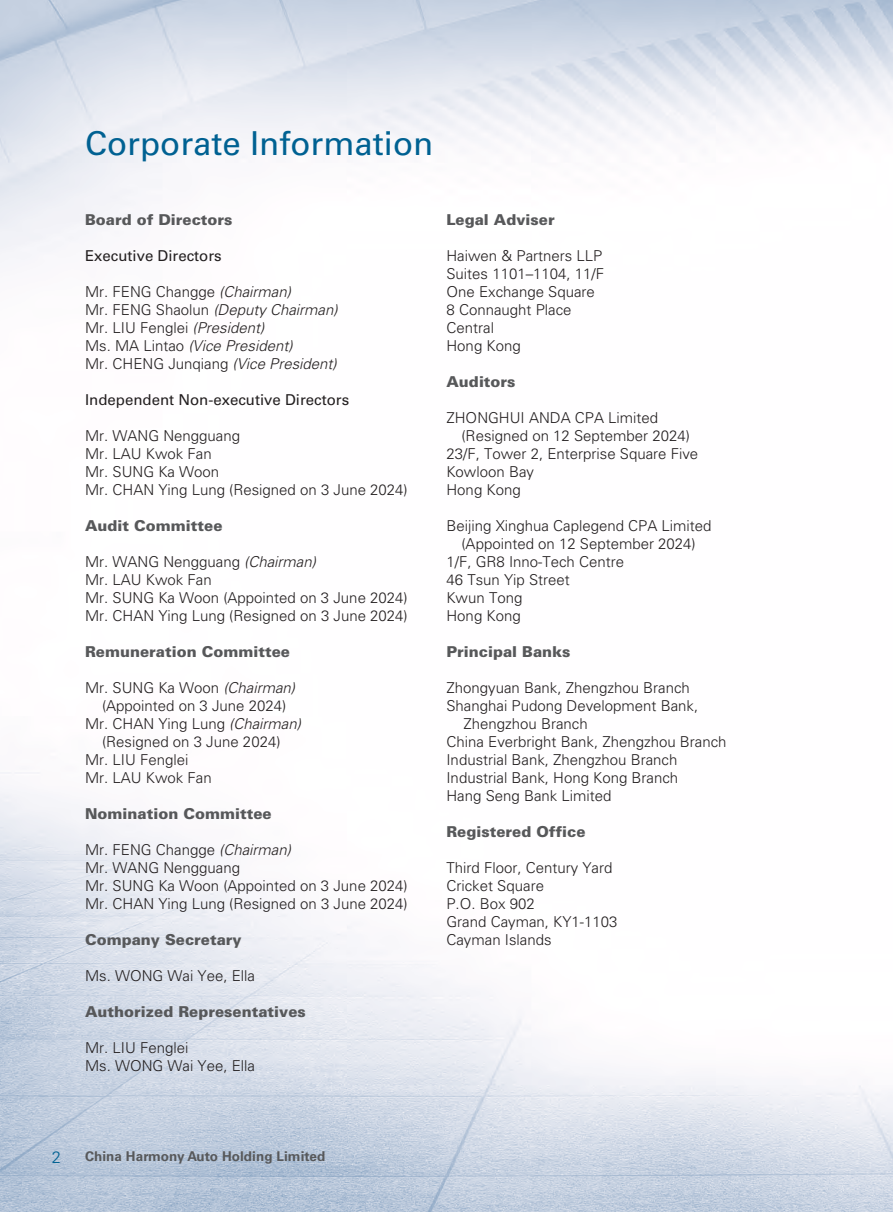
<style>
.page{position:relative;width:893px;height:1212px;background:#fff}
.page>*{position:absolute;margin:0;border:0;box-sizing:border-box;transform-origin:0 0}
.t1{font:33px "Univers LT Std";color:#006192}
.t2{font:300 16.5px "Univers LT Std";color:#006192}
.t3{font:300 15px/18px "Univers LT Std";color:#231f20}
.t4{font:900 15px "Univers LT Std";color:#57585a}
.t5{font:15px "Univers LT Std";color:#231f20}
.t6{font:700 13.5px "Univers LT Std";letter-spacing:.005em;color:#57585a}
.s1{font-style:italic}
</style>
<div class="page">
<img style="left:0;top:0;width:893px;height:1212px">
<h1 class="t1" style="left:85px;top:124px;width:350px">Corporate Information</h1>
<p class="t4" style="left:85px;top:210px;width:149px">Board of Directors</p>
<p class="t5" style="left:85px;top:247px;width:138px">Executive Directors</p>
<p class="t3" style="left:85px;top:283px;width:254px">Mr. FENG Changge <span class="s1">(Chairman)<br></span>Mr. FENG Shaolun <span class="s1">(Deputy Chairman)<br></span>Mr. LIU Fenglei <span class="s1">(President)<br></span>Ms. MA Lintao <span class="s1">(Vice President)<br></span>Mr. CHENG Junqiang <span class="s1">(Vice President)</span></p>
<p class="t5" style="left:85px;top:391px;width:266px">Independent Non-executive Directors</p>
<p class="t3" style="left:85px;top:427px;width:324px">Mr. WANG Nengguang<br>Mr. LAU Kwok Fan<br>Mr. SUNG Ka Woon<br>Mr. CHAN Ying Lung (Resigned on 3 June 2024)</p>
<p class="t4" style="left:85px;top:516px;width:139px">Audit Committee</p>
<p class="t3" style="left:85px;top:553px;width:324px">Mr. WANG Nengguang <span class="s1">(Chairman)<br></span>Mr. LAU Kwok Fan<br>Mr. SUNG Ka Woon (Appointed on 3 June 2024)<br>Mr. CHAN Ying Lung (Resigned on 3 June 2024)</p>
<p class="t4" style="left:85px;top:642px;width:206px">Remuneration Committee</p>
<p class="t3" style="left:85px;top:679px;width:212px">Mr. SUNG Ka Woon <span class="s1">(Chairman)</span></p>
<p class="t3" style="left:102px;top:697px;width:186px">(Appointed on 3 June 2024)</p>
<p class="t3" style="left:85px;top:715px;width:217px">Mr. CHAN Ying Lung <span class="s1">(Chairman)</span></p>
<p class="t3" style="left:102px;top:733px;width:180px">(Resigned on 3 June 2024)</p>
<p class="t3" style="left:85px;top:751px;width:105px">Mr. LIU Fenglei</p>
<p class="t3" style="left:85px;top:769px;width:128px">Mr. LAU Kwok Fan</p>
<p class="t4" style="left:85px;top:804px;width:188px">Nomination Committee</p>
<p class="t3" style="left:85px;top:841px;width:324px">Mr. FENG Changge <span class="s1">(Chairman)<br></span>Mr. WANG Nengguang<br>Mr. SUNG Ka Woon (Appointed on 3 June 2024)<br>Mr. CHAN Ying Lung (Resigned on 3 June 2024)</p>
<p class="t4" style="left:85px;top:930px;width:158px">Company Secretary</p>
<p class="t3" style="left:85px;top:967px;width:172px">Ms. WONG Wai Yee, Ella</p>
<p class="t4" style="left:85px;top:1002px;width:222px">Authorized Representatives</p>
<p class="t3" style="left:85px;top:1039px;width:172px">Mr. LIU Fenglei<br>Ms. WONG Wai Yee, Ella</p>
<p class="t4" style="left:446px;top:210px;width:110px">Legal Adviser</p>
<p class="t3" style="left:446px;top:247px;width:159px">Haiwen &amp; Partners LLP<br>Suites 1101–1104, 11/F<br>One Exchange Square<br>8 Connaught Place<br>Central<br>Hong Kong</p>
<p class="t4" style="left:446px;top:372px;width:71px">Auditors</p>
<p class="t3" style="left:446px;top:409px;width:213px">ZHONGHUI ANDA CPA Limited</p>
<p class="t3" style="left:461px;top:427px;width:230px">(Resigned on 12 September 2024)</p>
<p class="t3" style="left:446px;top:445px;width:253px">23/F, Tower 2, Enterprise Square Five</p>
<p class="t3" style="left:446px;top:463px;width:89px">Kowloon Bay</p>
<p class="t3" style="left:446px;top:481px;width:76px">Hong Kong</p>
<p class="t3" style="left:446px;top:517px;width:267px">Beijing Xinghua Caplegend CPA Limited</p>
<p class="t3" style="left:461px;top:535px;width:236px">(Appointed on 12 September 2024)</p>
<p class="t3" style="left:446px;top:553px;width:179px">1/F, GR8 Inno-Tech Centre</p>
<p class="t3" style="left:446px;top:571px;width:125px">46 Tsun Yip Street</p>
<p class="t3" style="left:446px;top:589px;width:77px">Kwun Tong</p>
<p class="t3" style="left:446px;top:607px;width:76px">Hong Kong</p>
<p class="t4" style="left:446px;top:642px;width:126px">Principal Banks</p>
<p class="t3" style="left:446px;top:679px;width:245px">Zhongyuan Bank, Zhengzhou Branch</p>
<p class="t3" style="left:446px;top:697px;width:253px">Shanghai Pudong Development Bank,</p>
<p class="t3" style="left:463px;top:715px;width:126px">Zhengzhou Branch</p>
<p class="t3" style="left:446px;top:733px;width:282px">China Everbright Bank, Zhengzhou Branch</p>
<p class="t3" style="left:446px;top:751px;width:232px">Industrial Bank, Zhengzhou Branch</p>
<p class="t3" style="left:446px;top:769px;width:233px">Industrial Bank, Hong Kong Branch</p>
<p class="t3" style="left:446px;top:787px;width:167px">Hang Seng Bank Limited</p>
<p class="t4" style="left:446px;top:822px;width:141px">Registered Office</p>
<p class="t3" style="left:446px;top:859px;width:172px">Third Floor, Century Yard<br>Cricket Square<br>P.O. Box 902<br>Grand Cayman, KY1-1103<br>Cayman Islands</p>
<p class="t2" style="left:52px;top:1147px;width:11px">2</p>
<p class="t6" style="left:85px;top:1148px;width:242px">China Harmony Auto Holding Limited</p>
</div>
